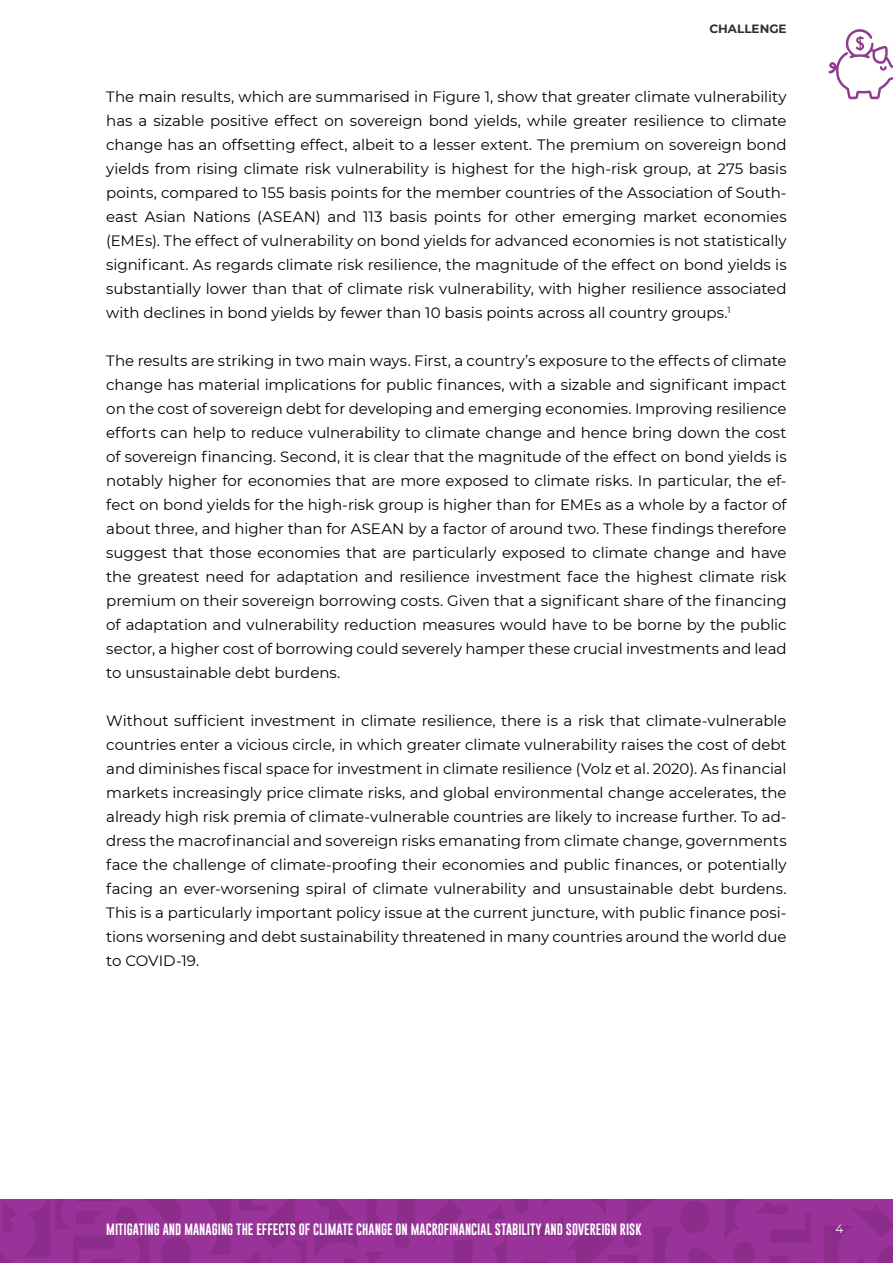
<style>
.page{position:relative;width:893px;height:1263px;background:#fff}
.page>*{position:absolute;margin:0;border:0;box-sizing:border-box;transform-origin:0 0}
.t1{font:15px/24px "Montserrat";letter-spacing:-.005em;color:#000;text-align:justify}
.t2{font:12px "Gobold";color:#fff}
.t3{font:700 12px "Montserrat";color:#2f302f}
.t4{font:12px "Montserrat";color:#fff}
</style>
<div class="page">
<div style="left:0;top:1199px;width:893px;height:64px;background:#939"></div>
<svg style="left:514px;top:1199px;width:379px;height:64px"></svg>
<svg style="left:430px;top:1200px;width:77px;height:63px"></svg>
<svg style="left:0;top:1199px;width:415px;height:64px"></svg>
<svg style="left:828px;top:29px;width:65px;height:70px"></svg>
<p class="t3" style="left:709px;top:20px;width:79px">CHALLENGE</p>
<p class="t1" style="left:106px;top:84px;width:682px">The main results, which are summarised in Figure 1, show that greater climate vulnerability has a sizable positive effect on sovereign bond yields, while greater resilience to climate change has an offsetting effect, albeit to a lesser extent. The premium on sovereign bond yields from rising climate risk vulnerability is highest for the high-risk group, at 275 basis points, compared to 155 basis points for the member countries of the Association of South&shy;east Asian Nations (ASEAN) and 113 basis points for other emerging market economies (EMEs). The effect of vulnerability on bond yields for advanced economies is not statistically significant. As regards climate risk resilience, the magnitude of the effect on bond yields is substantially lower than that of climate risk vulnerability, with higher resilience associated with declines in bond yields by fewer than 10 basis points across all country groups.<sup>1</sup></p>
<p class="t1" style="left:106px;top:348px;width:682px">The results are striking in two main ways. First, a country’s exposure to the effects of climate change has material implications for public finances, with a sizable and significant impact on the cost of sovereign debt for developing and emerging economies. Improving resilience efforts can help to reduce vulnerability to climate change and hence bring down the cost of sovereign financing. Second, it is clear that the magnitude of the effect on bond yields is notably higher for economies that are more exposed to climate risks. In particular, the ef&shy;fect on bond yields for the high-risk group is higher than for EMEs as a whole by a factor of about three, and higher than for ASEAN by a factor of around two. These findings therefore suggest that those economies that are particularly exposed to climate change and have the greatest need for adaptation and resilience investment face the highest climate risk premium on their sovereign borrowing costs. Given that a significant share of the financing of adaptation and vulnerability reduction measures would have to be borne by the public sector, a higher cost of borrowing could severely hamper these crucial investments and lead to unsustainable debt burdens.</p>
<p class="t1" style="left:106px;top:708px;width:682px">Without sufficient investment in climate resilience, there is a risk that climate-vulnerable countries enter a vicious circle, in which greater climate vulnerability raises the cost of debt and diminishes fiscal space for investment in climate resilience (Volz et al. 2020). As financial markets increasingly price climate risks, and global environmental change accelerates, the already high risk premia of climate-vulnerable countries are likely to increase further. To ad&shy;dress the macrofinancial and sovereign risks emanating from climate change, governments face the challenge of climate-proofing their economies and public finances, or potentially facing an ever-worsening spiral of climate vulnerability and unsustainable debt burdens.<br>This is a particularly important policy issue at the current juncture, with public finance posi&shy;tions worsening and debt sustainability threatened in many countries around the world due to COVID-19.</p>
<p class="t2" style="left:106px;top:1222px;width:537px">MITIGATING AND MANAGING THE EFFECTS OF CLIMATE CHANGE ON MACROFINANCIAL STABILITY AND SOVEREIGN RISK</p>
<p class="t4" style="left:836px;top:1221px;width:9px">4</p>
</div>
